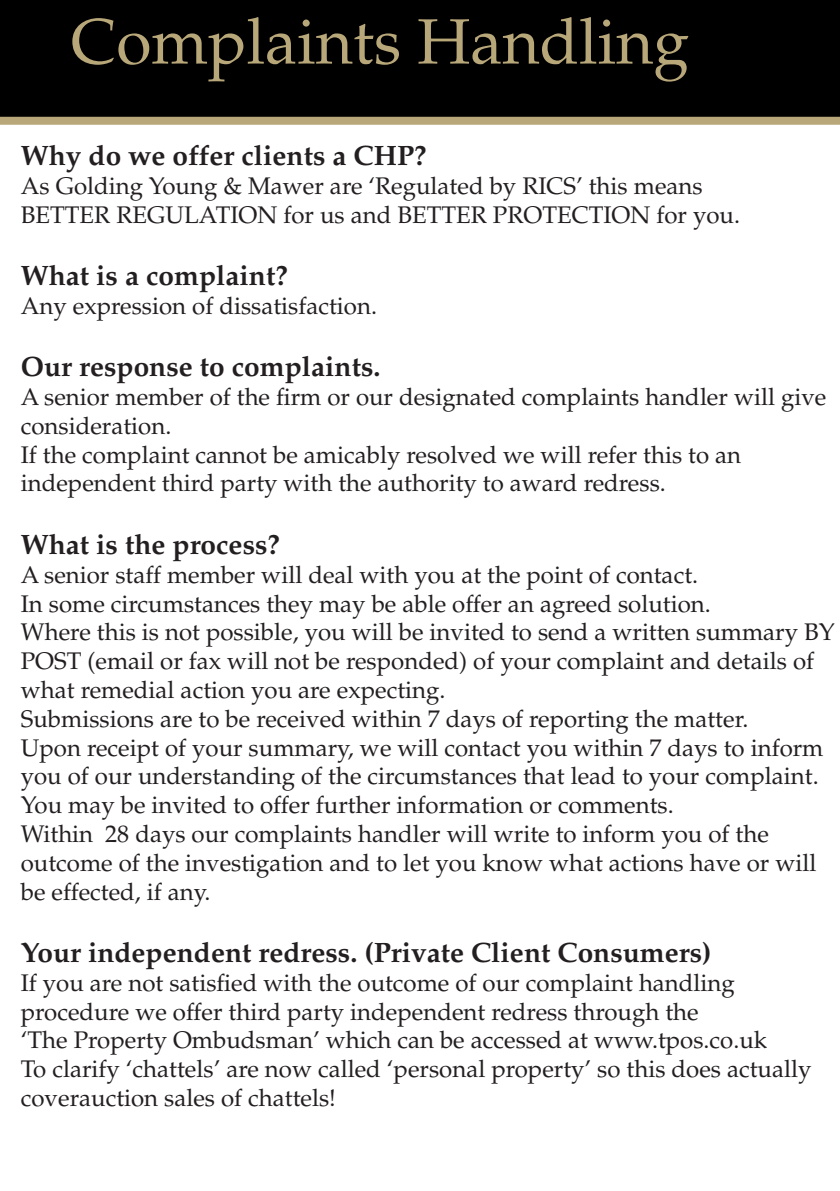
<style>
.page{position:relative;width:840px;height:1191px;background:#fff}
.page>*{position:absolute;margin:0;border:0;box-sizing:border-box;transform-origin:0 0}
.t1{font:64px "Palatino LT Std";color:#b8a779}
.t2{font:700 28px "Palatino LT Std";color:#231f20}
.t3{font:24px/28.8px "Palatino LT Std";color:#231f20}
</style>
<div class="page">
<svg style="left:0;top:0;width:839px;height:125px;background:#0c0b08"></svg>
<p class="t1" style="left:71px;top:4px;width:619px">Complaints Handling</p>
<p class="t2" style="left:21px;top:139px;width:407px">Why do we offer clients a CHP?</p>
<p class="t3" style="left:21px;top:172px;width:683px">As Golding Young &amp; Mawer are ‘Regulated by RICS’ this means</p>
<p class="t3" style="left:21px;top:200px;width:720px">BETTER REGULATION for us and BETTER PROTECTION for you.</p>
<p class="t2" style="left:21px;top:259px;width:268px">What is a complaint?</p>
<p class="t3" style="left:21px;top:292px;width:357px">Any expression of dissatisfaction.</p>
<p class="t2" style="left:21px;top:350px;width:361px">Our response to complaints.</p>
<p class="t3" style="left:21px;top:383px;width:806px">A senior member of the firm or our designated complaints handler will give consideration.</p>
<p class="t3" style="left:21px;top:440px;width:721px">If the complaint cannot be amicably resolved we will refer this to an</p>
<p class="t3" style="left:21px;top:469px;width:646px">independent third party with the authority to award redress.</p>
<p class="t2" style="left:21px;top:528px;width:260px">What is the process?</p>
<p class="t3" style="left:21px;top:560px;width:678px">A senior staff member will deal with you at the point of contact.</p>
<p class="t3" style="left:21px;top:589px;width:691px">In some circumstances they may be able offer an agreed solution.</p>
<p class="t3" style="left:21px;top:618px;width:815px">Where this is not possible, you will be invited to send a written summary BY<br>POST (email or fax will not be responded) of your complaint and details of what remedial action you are expecting.</p>
<p class="t3" style="left:21px;top:704px;width:728px">Submissions are to be received within 7 days of reporting the matter.</p>
<p class="t3" style="left:21px;top:733px;width:803px">Upon receipt of your summary, we will contact you within 7 days to inform you of our understanding of the circumstances that lead to your complaint.<br>You may be invited to offer further information or comments.</p>
<p class="t3" style="left:21px;top:820px;width:749px">Within 28 days our complaints handler will write to inform you of the</p>
<p class="t3" style="left:21px;top:848px;width:796px">outcome of the investigation and to let you know what actions have or will</p>
<p class="t3" style="left:21px;top:877px;width:191px">be effected, if any.</p>
<p class="t2" style="left:21px;top:936px;width:692px">Your independent redress. (Private Client Consumers)</p>
<p class="t3" style="left:21px;top:968px;width:715px">If you are not satisfied with the outcome of our complaint handling</p>
<p class="t3" style="left:21px;top:997px;width:679px">procedure we offer third party independent redress through the</p>
<p class="t3" style="left:21px;top:1026px;width:747px">‘The Property Ombudsman’ which can be accessed at www.tpos.co.uk</p>
<p class="t3" style="left:21px;top:1055px;width:791px">To clarify ‘chattels’ are now called ‘personal property’ so this does actually coverauction sales of chattels!</p>
</div>
